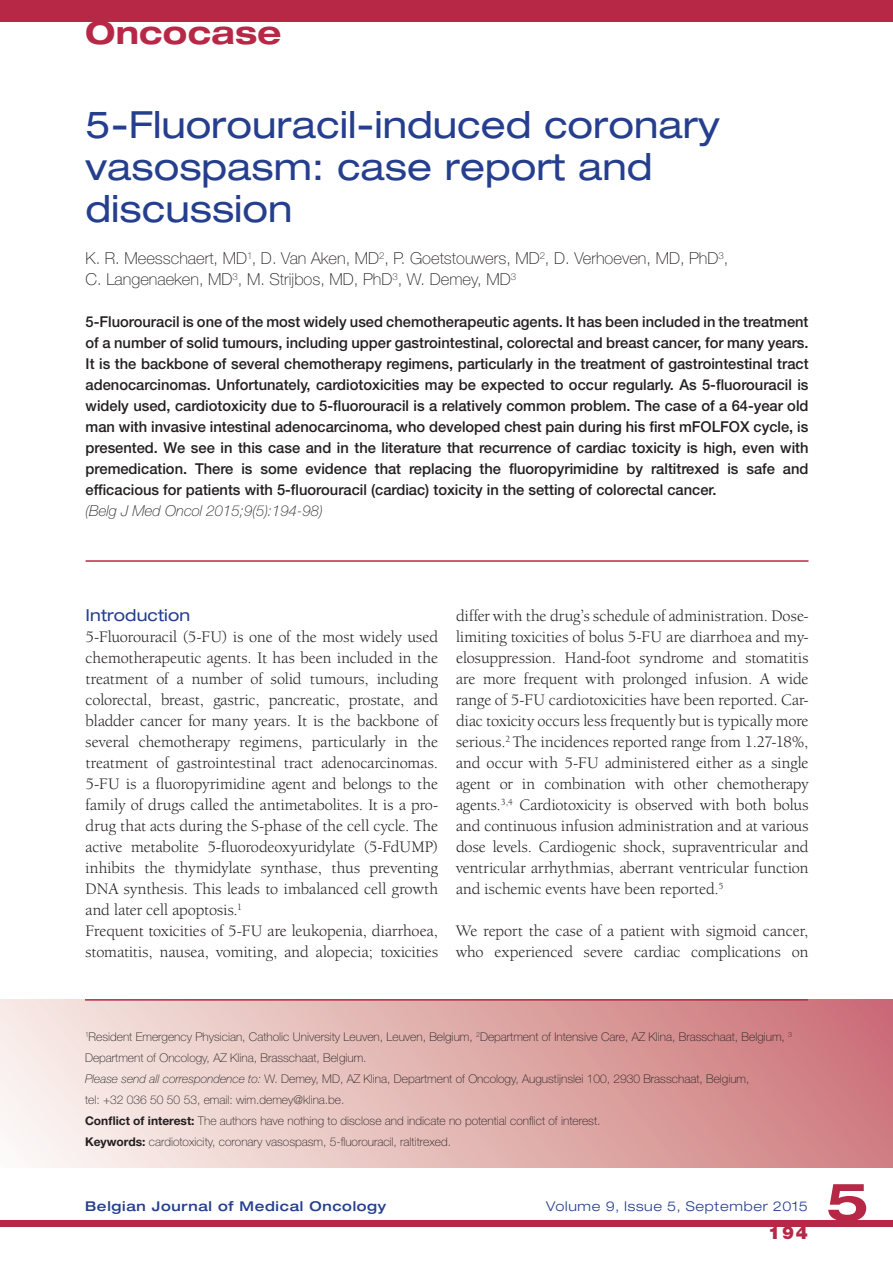
<style>
.page{position:relative;width:893px;height:1263px;background:#fff}
.page>*{position:absolute;margin:0;border:0;box-sizing:border-box;transform-origin:0 0}
.t1{font:700 expanded 52.5px "Helvetica Neue LT Std";color:#b62846}
.t2{font:expanded 37.5px/42px "Helvetica Neue LT Std";color:#253f8e}
.t3{font:700 expanded 31.5px "Helvetica Neue LT Std";letter-spacing:.01em;color:#b62846}
.t4{font:900 18px "Helvetica Neue LT Std";color:#b62846}
.t5{font:16.5px/21px "Berkeley Oldstyle IT Cby BT";color:#231f20}
.t6{font:100 16.5px/21px "Helvetica Neue LT Std";color:#231f20}
.t7{font:expanded 16.5px "Helvetica Neue LT Std";letter-spacing:.005em;color:#253f8e}
.t8{font:500 15px/21px "Helvetica Neue LT Std";color:#231f20;text-align:justify}
.t9{font:italic 100 15px "Helvetica Neue LT Std";color:#231f20}
.t10{font:500 expanded 13.5px "Helvetica Neue LT Std";letter-spacing:.05em;color:#253f8e}
.t11{font:300 expanded 13.5px "Helvetica Neue LT Std";letter-spacing:.05em;color:#253f8e}
.t12{font:100 12px/21px "Helvetica Neue LT Std";color:#231f20}
.s1{font-style:italic}
.s2{font-weight:700}
</style>
<div class="page">
<div style="left:0;top:1220px;width:893px;height:7px;background:#b62846"></div>
<div style="left:0;top:0;width:893px;height:21px;background:#b62846"></div>
<div style="left:0;top:999px;width:893px;height:168px;background:linear-gradient(to right,#f9f3ed,#cc7578)"></div>
<hr style="left:85px;top:999px;width:723px;height:2px;background:#b62846">
<hr style="left:86px;top:560px;width:722px;height:2px;background:#b62846">
<h3 class="t3" style="left:86px;top:13px;width:197px">Oncocase</h3>
<h2 class="t2" style="left:86px;top:103px;width:635px">5-Fluorouracil-induced coronary vasospasm: case report and discussion</h2>
<p class="t6" style="left:86px;top:248px;width:644px">K. R. Meesschaert, MD<sup>1</sup>, D. Van Aken, MD<sup>2</sup>, P. Goetstouwers, MD<sup>2</sup>, D. Verhoeven, MD, PhD<sup>3</sup>,<br>C. Langenaeken, MD<sup>3</sup>, M. Strijbos, MD, PhD<sup>3</sup>, W. Demey, MD<sup>3</sup></p>
<p class="t8" style="left:86px;top:311px;width:724px">5-Fluorouracil is one of the most widely used chemotherapeutic agents. It has been included in the treatment of a number of solid tumours, including upper gastrointestinal, colorectal and breast cancer, for many years.<br>It is the backbone of several chemotherapy regimens, particularly in the treatment of gastrointestinal tract adenocarcinomas. Unfortunately, cardiotoxicities may be expected to occur regularly. As 5-fluorouracil is widely used, cardiotoxicity due to 5-fluorouracil is a relatively common problem. The case of a 64-year old man with invasive intestinal adenocarcinoma, who developed chest pain during his first mFOLFOX cycle, is presented. We see in this case and in the literature that recurrence of cardiac toxicity is high, even with premedication. There is some evidence that replacing the fluoropyrimidine by raltitrexed is safe and efficacious for patients with 5-fluorouracil (cardiac) toxicity in the setting of colorectal cancer.</p>
<p class="t9" style="left:86px;top:502px;width:239px">(Belg J Med Oncol 2015;9(5):194-98)</p>
<p class="t7" style="left:86px;top:605px;width:106px">Introduction</p>
<p class="t5" style="left:86px;top:626px;width:354px">5-Fluorouracil (5-FU) is one of the most widely used chemotherapeutic agents. It has been included in the treatment of a number of solid tumours, including colorectal, breast, gastric, pancreatic, prostate, and bladder cancer for many years. It is the backbone of several chemotherapy regimens, particularly in the treatment of gastrointestinal tract adenocarcinomas.<br>5-FU is a fluoropyrimidine agent and belongs to the family of drugs called the antimetabolites. It is a pro&shy;drug that acts during the S-phase of the cell cycle. The active metabolite 5-fluorodeoxyuridylate (5-FdUMP) inhibits the thymidylate synthase, thus preventing DNA synthesis. This leads to imbalanced cell growth and later cell apoptosis.<sup>1<br></sup>Frequent toxicities of 5-FU are leukopenia, diarrhoea, stomatitis, nausea, vomiting, and alopecia; toxicities</p>
<p class="t5" style="left:456px;top:605px;width:354px;text-align:justify">differ with the drug’s schedule of administration. Dose&shy;limiting toxicities of bolus 5-FU are diarrhoea and my&shy;elosuppression. Hand-foot syndrome and stomatitis are more frequent with prolonged infusion. A wide range of 5-FU cardiotoxicities have been reported. Car&shy;diac toxicity occurs less frequently but is typically more serious.<sup>2</sup> The incidences reported range from 1.27-18%, and occur with 5-FU administered either as a single agent or in combination with other chemotherapy agents.<sup>3,4</sup> Cardiotoxicity is observed with both bolus and continuous infusion administration and at various dose levels. Cardiogenic shock, supraventricular and ventricular arrhythmias, aberrant ventricular function and ischemic events have been reported.<sup>5</sup></p>
<p class="t5" style="left:456px;top:920px;width:354px">We report the case of a patient with sigmoid cancer, who experienced severe cardiac complications on</p>
<p class="t12" style="left:85px;top:1026px;width:709px"><sup>1</sup>Resident Emergency Physician, Catholic University Leuven, Leuven, Belgium, <sup>2</sup>Department of Intensive Care, AZ Klina, Brasschaat, Belgium, <sup>3<br></sup>Department of Oncology, AZ Klina, Brasschaat, Belgium.<br><span class="s1">Please send all correspondence to:</span> W. Demey, MD, AZ Klina, Department of Oncology, Augustijnslei 100, 2930 Brasschaat, Belgium,<br>tel: +32 036 50 50 53, email: wim.demey@klina.be.<br><span class="s2">Conflict of interest:</span> The authors have nothing to disclose and indicate no potential conflict of interest.<br><span class="s2">Keywords:</span> cardiotoxicity, coronary vasospasm, 5-fluorouracil, raltitrexed.</p>
<p class="t10" style="left:85px;top:1198px;width:303px">Belgian Journal of Medical Oncology</p>
<p class="t11" style="left:546px;top:1198px;width:263px">Volume 9, Issue 5, September 2015</p>
<p class="t4" style="left:768px;top:1222px;width:41px">194</p>
<h1 class="t1" style="left:826px;top:1169px;width:44px">5</h1>
</div>
